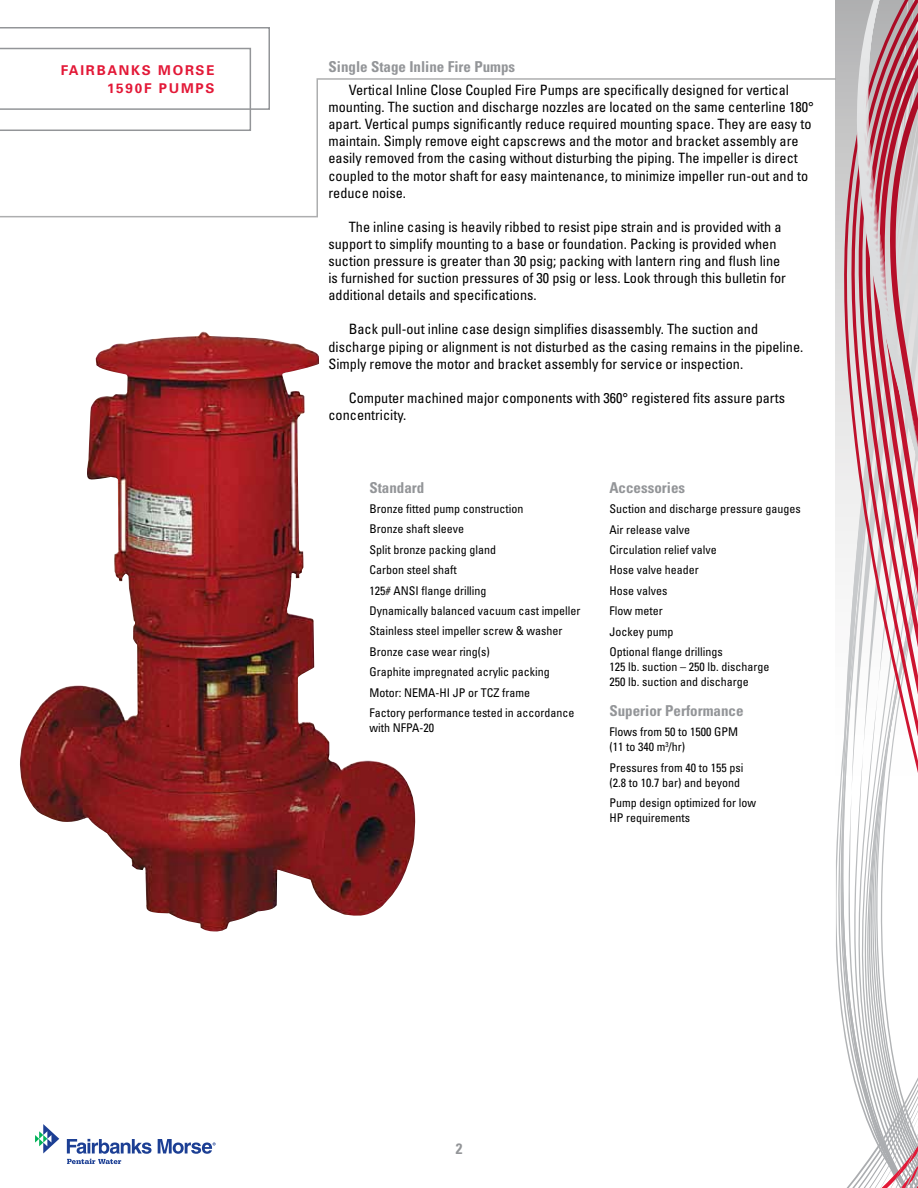
<style>
.page{position:relative;width:918px;height:1188px;background:#fff}
.page>*{position:absolute;margin:0;border:0;box-sizing:border-box;transform-origin:0 0}
.t1{font:700 condensed 15px "Univers";color:#939598}
.t2{font:condensed 14.25px/17.1px "Univers";color:#000}
.t3{font:700 13.5px/18px "Univers";letter-spacing:.13em;color:#e31837;text-align:right}
.t4{font:condensed 12px/20.4px "Univers";color:#000}
</style>
<div class="page">
<svg style="left:0;top:27px;width:270px;height:50px"></svg>
<svg style="left:35px;top:1124px;width:24px;height:29px"></svg>
<svg style="left:158px;top:1139px;width:58px;height:15px"></svg>
<svg style="left:67px;top:1139px;width:85px;height:25px"></svg>
<svg style="left:835px;top:0;width:1px;height:572px"></svg>
<svg style="left:836px;top:0;width:11px;height:1050px"></svg>
<svg style="left:847px;top:0;width:3px;height:1188px"></svg>
<svg style="left:850px;top:0;width:68px;height:1188px"></svg>
<svg style="left:0;top:77px;width:837px;height:141px"></svg>
<img style="left:20px;top:333px;width:396px;height:599px">
<p class="t3" style="left:61px;top:62px;width:155px">FAIRBANKS MORSE<br>1590F PUMPS</p>
<p class="t1" style="left:328px;top:57px;width:188px">Single Stage Inline Fire Pumps</p>
<p class="t2" style="left:329px;top:81px;width:487px;text-indent:20px">Vertical Inline Close Coupled Fire Pumps are specifically designed for vertical mounting. The suction and discharge nozzles are located on the same centerline 180° apart. Vertical pumps significantly reduce required mounting space. They are easy to maintain. Simply remove eight capscrews and the motor and bracket assembly are easily removed from the casing without disturbing the piping. The impeller is direct coupled to the motor shaft for easy maintenance, to minimize impeller run-out and to reduce noise.</p>
<p class="t2" style="left:329px;top:218px;width:459px;text-indent:20px">The inline casing is heavily ribbed to resist pipe strain and is provided with a support to simplify mounting to a base or foundation. Packing is provided when suction pressure is greater than 30 psig; packing with lantern ring and flush line is furnished for suction pressures of 30 psig or less. Look through this bulletin for additional details and specifications.</p>
<p class="t2" style="left:329px;top:321px;width:476px;text-indent:20px">Back pull-out inline case design simplifies disassembly. The suction and discharge piping or alignment is not disturbed as the casing remains in the pipeline.<br>Simply remove the motor and bracket assembly for service or inspection.</p>
<p class="t2" style="left:329px;top:389px;width:458px;text-indent:20px">Computer machined major components with 360° registered fits assure parts concentricity.</p>
<p class="t1" style="left:369px;top:478px;width:57px">Standard</p>
<p class="t4" style="left:369px;top:498px;width:213px">Bronze fitted pump construction<br>Bronze shaft sleeve<br>Split bronze packing gland<br>Carbon steel shaft<br>125# ANSI flange drilling<br>Dynamically balanced vacuum cast impeller<br>Stainless steel impeller screw &amp; washer<br>Bronze case wear ring(s)<br>Graphite impregnated acrylic packing<br>Motor: NEMA-HI JP or TCZ frame<br>Factory performance tested in accordance</p>
<p class="t4" style="left:369px;top:717px;width:66px">with NFPA-20</p>
<p class="t1" style="left:609px;top:478px;width:77px">Accessories</p>
<p class="t4" style="left:609px;top:499px;width:193px">Suction and discharge pressure gauges<br>Air release valve<br>Circulation relief valve<br>Hose valve header<br>Hose valves<br>Flow meter<br>Jockey pump<br>Optional flange drillings</p>
<p class="t4" style="left:609px;top:659px;width:161px;line-height:15px">125 lb. suction – 250 lb. discharge<br>250 lb. suction and discharge</p>
<p class="t1" style="left:609px;top:701px;width:136px">Superior Performance</p>
<p class="t4" style="left:609px;top:724px;width:130px;line-height:15px">Flows from 50 to 1500 GPM (11 to 340 m<sup>3</sup>/hr)</p>
<p class="t4" style="left:609px;top:760px;width:135px;line-height:15px">Pressures from 40 to 155 psi (2.8 to 10.7 bar) and beyond</p>
<p class="t4" style="left:609px;top:795px;width:148px;line-height:15px">Pump design optimized for low<br>HP requirements</p>
<p class="t1" style="left:456px;top:1140px;width:8px">2</p>
</div>
